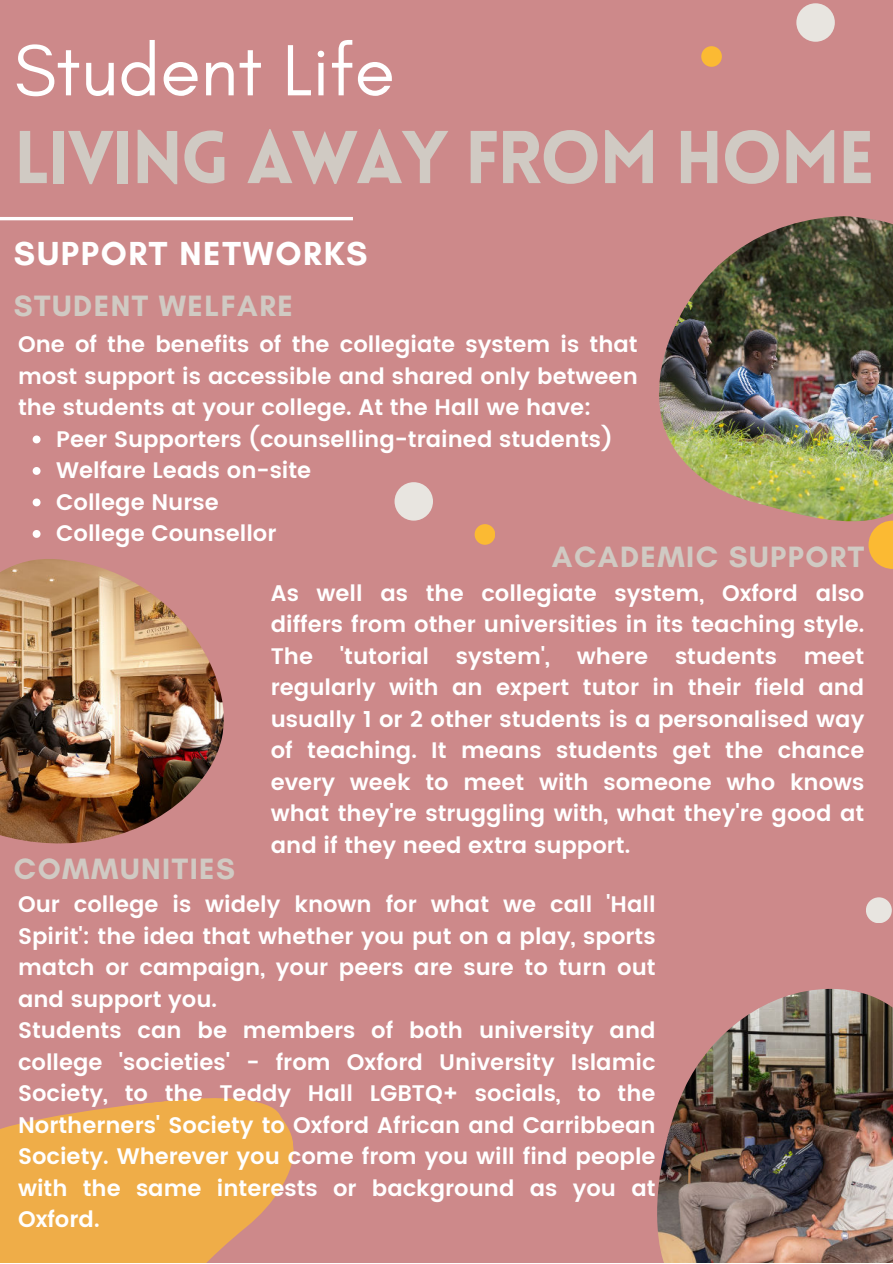
<style>
.page{position:relative;width:893px;height:1264px;background:#fff}
.page>*{position:absolute;margin:0;border:0;box-sizing:border-box;transform-origin:0 0}
.t1{font:73.8px "Glacial Indifference";color:#fff}
.t2{font:900 72.9px "Lovelo";letter-spacing:-.03em;color:#d0cac3}
.t3{font:700 33.9px "Glacial Indifference";letter-spacing:.05em;color:#fff}
.t4{font:700 30px "Glacial Indifference";letter-spacing:.05em;color:#d0cac3}
.t5{font:600 22.5px/31.5px "Poppins";color:#fff}
</style>
<div class="page">
<div style="left:0;top:0;width:892px;height:1262px;background:#cd898a"></div>
<svg style="left:0;top:1098px;width:294px;height:164px;background:#eaa850"></svg>
<div style="left:796px;top:3px;width:38px;height:39px;background:#e8e5e0;border-radius:50%"></div>
<div style="left:394px;top:482px;width:39px;height:38px;background:#e8e5e0;border-radius:50%"></div>
<svg style="left:868px;top:521px;width:24px;height:48px"></svg>
<div style="left:474px;top:524px;width:21px;height:21px;background:#fbba33;border-radius:50%"></div>
<div style="left:865px;top:897px;width:26px;height:26px;background:#e8e5e0;border-radius:50%"></div>
<div style="left:701px;top:46px;width:20px;height:21px;background:#fbba33;border-radius:50%"></div>
<hr style="left:0;top:217px;width:353px;height:3px;background:#fff">
<img style="left:659px;top:216px;width:233px;height:305px">
<img style="left:0;top:559px;width:224px;height:284px">
<img style="left:657px;top:988px;width:235px;height:274px">
<svg style="left:33px;top:435px;width:8px;height:8px"></svg>
<svg style="left:33px;top:467px;width:8px;height:8px"></svg>
<svg style="left:33px;top:498px;width:8px;height:8px"></svg>
<svg style="left:33px;top:530px;width:8px;height:8px"></svg>
<h1 class="t1" style="left:14px;top:29px;width:382px">Student Life</h1>
<h2 class="t2" style="left:14px;top:112px;width:862px">LIVING AWAY FROM HOME</h2>
<h3 class="t3" style="left:14px;top:233px;width:355px">SUPPORT NETWORKS</h3>
<h3 class="t4" style="left:14px;top:287px;width:280px">STUDENT WELFARE</h3>
<p class="t5" style="left:18px;top:329px;width:621px;text-align:justify">One of the benefits of the collegiate system is that most support is accessible and shared only between the students at your college. At the Hall we have:</p>
<p class="t5" style="left:56px;top:424px;width:557px">Peer Supporters (counselling-trained students)<br>Welfare Leads on-site<br>College Nurse<br>College Counsellor</p>
<h3 class="t4" style="left:552px;top:538px;width:314px">ACADEMIC SUPPORT</h3>
<p class="t5" style="left:271px;top:578px;width:595px;text-align:justify">As well as the collegiate system, Oxford also differs from other universities in its teaching style.<br>The 'tutorial system', where students meet regularly with an expert tutor in their field and usually 1 or 2 other students is a personalised way of teaching. It means students get the chance every week to meet with someone who knows what they're struggling with, what they're good at and if they need extra support.</p>
<p class="t5" style="left:18px;top:889px;width:639px">Our college is widely known for what we call 'Hall Spirit': the idea that whether you put on a play, sports match or campaign, your peers are sure to turn out and support you.<br>Students can be members of both university and college 'societies' - from Oxford University Islamic Society, to the Teddy Hall LGBTQ+ socials, to the Northerners' Society to Oxford African and Carribbean Society. Wherever you come from you will find people with the same interests or background as you at Oxford.</p>
<h3 class="t4" style="left:14px;top:850px;width:223px">COMMUNITIES</h3>
</div>
